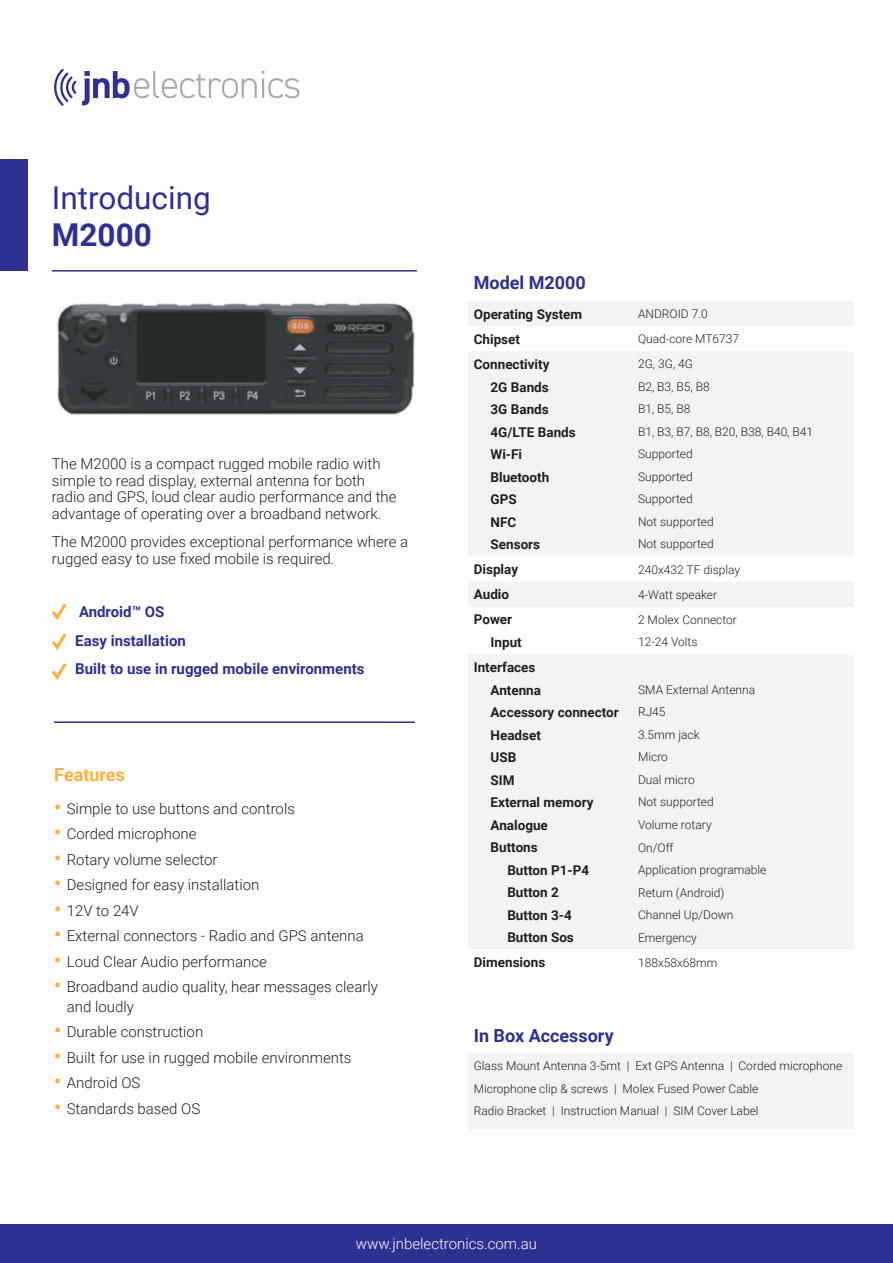
<style>
.page{position:relative;width:893px;height:1263px;background:#fff}
.page>*{position:absolute;margin:0;border:0;box-sizing:border-box;transform-origin:0 0}
.t1{font:31.5px "Roboto";color:#2e3092}
.t2{font:700 31.5px "Roboto";color:#2e3092}
.t3{font:700 18px "Roboto";color:#2e3092}
.t4{font:700 18px "Roboto";color:#fbb03f}
.t5{font:300 15px/16.5px "Roboto";color:#231f20}
.t6{font:700 15px/28.5px "Roboto";color:#2e3092}
.t7{font:300 15px "Roboto";color:#fff}
.t8{font:700 13.5px/22.5px "Roboto";color:#231f20}
.t9{font:300 12px/22.5px "Roboto";color:#231f20}
.s1{font-weight:700;font-size:19.5px;color:#fbb03f}
</style>
<div class="page">
<hr style="left:54px;top:721px;width:361px;height:2px;background:#2e3092">
<div style="left:0;top:160px;width:27px;height:111px;background:#2e3092"></div>
<div style="left:0;top:1224px;width:893px;height:39px;background:#2e3092"></div>
<hr style="left:52px;top:270px;width:365px;height:2px;background:#2e3092">
<svg style="left:52px;top:603px;width:14px;height:17px"></svg>
<svg style="left:52px;top:633px;width:14px;height:17px"></svg>
<svg style="left:52px;top:663px;width:14px;height:17px"></svg>
<svg style="left:54px;top:69px;width:245px;height:37px"></svg>
<img style="left:57px;top:303px;width:358px;height:112px">
<svg style="left:468px;top:301px;width:386px;height:648px;fill:#f2f3f4"></svg>
<div style="left:468px;top:1053px;width:386px;height:75px;background:#f2f3f4"></div>
<h1 class="t1" style="left:52px;top:175px;width:160px">Introducing</h1>
<h1 class="t2" style="left:52px;top:213px;width:101px">M2000</h1>
<p class="t5" style="left:52px;top:455px;width:346px">The M2000 is a compact rugged mobile radio with simple to read display, external antenna for both radio and GPS, loud clear audio performance and the advantage of operating over a broadband network.</p>
<p class="t5" style="left:52px;top:533px;width:358px">The M2000 provides exceptional performance where a rugged easy to use fixed mobile is required.</p>
<p class="t6" style="left:75px;top:597px;width:291px">Android™ OS<br>Easy installation<br>Built to use in rugged mobile environments</p>
<p class="t4" style="left:54px;top:762px;width:72px">Features</p>
<p class="t5" style="left:54px;top:799px;width:242px"><span class="s1">•</span> Simple to use buttons and controls</p>
<p class="t5" style="left:54px;top:825px;width:144px"><span class="s1">•</span> Corded microphone</p>
<p class="t5" style="left:54px;top:850px;width:165px"><span class="s1">•</span> Rotary volume selector</p>
<p class="t5" style="left:54px;top:876px;width:207px"><span class="s1">•</span> Designed for easy installation</p>
<p class="t5" style="left:54px;top:901px;width:86px"><span class="s1">•</span> 12V to 24V</p>
<p class="t5" style="left:54px;top:927px;width:311px"><span class="s1">•</span> External connectors - Radio and GPS antenna</p>
<p class="t5" style="left:54px;top:952px;width:214px"><span class="s1">•</span> Loud Clear Audio performance</p>
<p class="t5" style="left:67px;top:976px;width:313px;line-height:19.5px;text-indent:-13px"><span class="s1">•</span> Broadband audio quality, hear messages clearly and loudly</p>
<p class="t5" style="left:54px;top:1023px;width:151px"><span class="s1">•</span> Durable construction</p>
<p class="t5" style="left:54px;top:1048px;width:299px"><span class="s1">•</span> Built for use in rugged mobile environments</p>
<p class="t5" style="left:54px;top:1074px;width:88px"><span class="s1">•</span> Android OS</p>
<p class="t5" style="left:54px;top:1099px;width:148px"><span class="s1">•</span> Standards based OS</p>
<p class="t3" style="left:474px;top:270px;width:114px">Model M2000</p>
<p class="t8" style="left:474px;top:302px;width:110px">Operating System</p>
<p class="t9" style="left:638px;top:302px;width:71px">ANDROID 7.0</p>
<p class="t8" style="left:474px;top:327px;width:48px">Chipset</p>
<p class="t9" style="left:638px;top:327px;width:103px">Quad-core MT6737</p>
<p class="t8" style="left:491px;top:352px;width:87px;text-indent:-17px">Connectivity<br>2G Bands<br>3G Bands<br>4G/LTE Bands<br>Wi-Fi<br>Bluetooth<br>GPS<br>NFC<br>Sensors</p>
<p class="t9" style="left:638px;top:352px;width:177px">2G, 3G, 4G<br>B2, B3, B5, B8<br>B1, B5, B8<br>B1, B3, B7, B8, B20, B38, B40, B41<br>Supported<br>Supported<br>Supported<br>Not supported<br>Not supported</p>
<p class="t8" style="left:474px;top:558px;width:46px">Display</p>
<p class="t9" style="left:638px;top:558px;width:104px">240x432 TF display</p>
<p class="t8" style="left:474px;top:583px;width:37px">Audio</p>
<p class="t9" style="left:638px;top:583px;width:81px">4-Watt speaker</p>
<p class="t8" style="left:491px;top:608px;width:33px;text-indent:-17px">Power<br>Input</p>
<p class="t9" style="left:638px;top:608px;width:100px">2 Molex Connector<br>12-24 Volts</p>
<p class="t8" style="left:474px;top:655px;width:63px">Interfaces</p>
<p class="t8" style="left:491px;top:678px;width:52px">Antenna</p>
<p class="t8" style="left:491px;top:700px;width:130px">Accessory connector</p>
<p class="t8" style="left:491px;top:723px;width:52px">Headset</p>
<p class="t8" style="left:491px;top:745px;width:27px">USB</p>
<p class="t8" style="left:491px;top:768px;width:26px">SIM</p>
<p class="t8" style="left:491px;top:790px;width:105px">External memory</p>
<p class="t8" style="left:491px;top:813px;width:59px">Analogue</p>
<p class="t8" style="left:491px;top:835px;width:49px">Buttons</p>
<p class="t8" style="left:507px;top:858px;width:83px">Button P1-P4</p>
<p class="t8" style="left:507px;top:880px;width:53px">Button 2</p>
<p class="t8" style="left:507px;top:903px;width:66px">Button 3-4</p>
<p class="t8" style="left:507px;top:925px;width:68px">Button Sos</p>
<p class="t9" style="left:638px;top:678px;width:130px">SMA External Antenna<br>RJ45<br>3.5mm jack<br>Micro<br>Dual micro<br>Not supported<br>Volume rotary<br>On/Off<br>Application programable<br>Return (Android)<br>Channel Up/Down<br>Emergency</p>
<p class="t8" style="left:474px;top:951px;width:73px">Dimensions</p>
<p class="t9" style="left:638px;top:951px;width:81px">188x58x68mm</p>
<p class="t3" style="left:474px;top:1022px;width:141px">In Box Accessory</p>
<p class="t9" style="left:474px;top:1054px;width:370px">Glass Mount Antenna 3-5mt | Ext GPS Antenna | Corded microphone<br>Microphone clip &amp; screws | Molex Fused Power Cable<br>Radio Bracket | Instruction Manual | SIM Cover Label</p>
<p class="t7" style="left:356px;top:1233px;width:183px">www.jnbelectronics.com.au</p>
</div>
